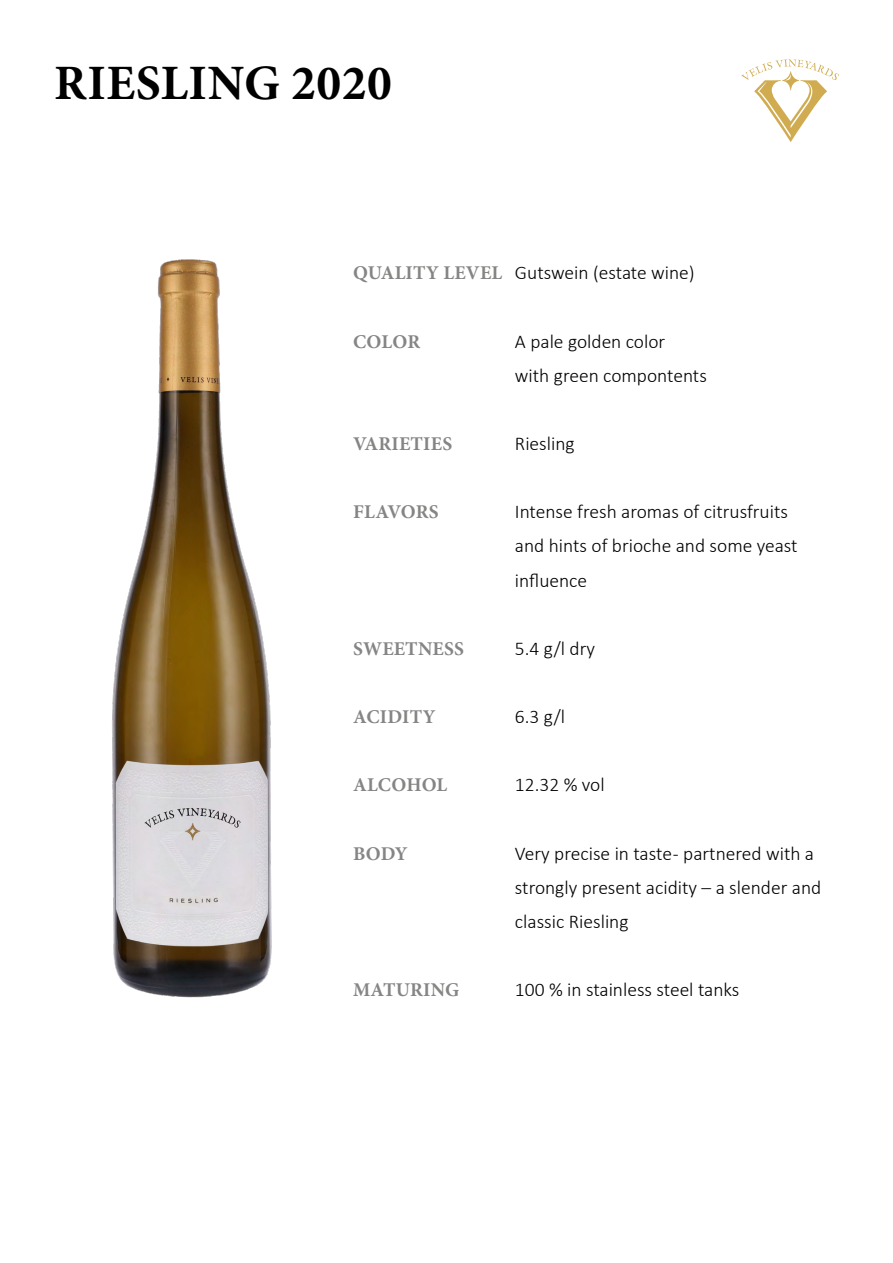
<style>
.page{position:relative;width:893px;height:1263px;background:#fff}
.page>*{position:absolute;margin:0;border:0;box-sizing:border-box;transform-origin:0 0}
.t1{font:700 49.5px "Minion Pro";letter-spacing:.01em;color:#000}
.t2{font:300 19.5px/34.2px "Calibri";color:#000}
.t3{font:700 19.5px "Minion Pro";letter-spacing:.01em;color:#858584}
.s1{font-family:"Minion Pro";font-weight:700;color:#858584}
</style>
<div class="page">
<svg style="left:741px;top:59px;width:98px;height:83px"></svg>
<img style="left:112px;top:259px;width:160px;height:739px">
<h1 class="t1" style="left:54px;top:48px;width:339px">RIESLING 2020</h1>
<p class="t2" style="left:353px;top:256px;width:343px"><span class="s1">QUALITY LEVEL</span> Gutswein (estate wine)</p>
<p class="t3" style="left:353px;top:328px;width:69px">COLOR</p>
<p class="t2" style="left:515px;top:324px;width:193px">A pale golden color<br>with green compontents</p>
<p class="t3" style="left:353px;top:430px;width:101px">VARIETIES</p>
<p class="t2" style="left:515px;top:426px;width:61px">Riesling</p>
<p class="t3" style="left:353px;top:498px;width:87px">FLAVORS</p>
<p class="t2" style="left:515px;top:494px;width:284px">Intense fresh aromas of citrusfruits and hints of brioche and some yeast influence</p>
<p class="t3" style="left:353px;top:635px;width:113px">SWEETNESS</p>
<p class="t2" style="left:515px;top:631px;width:82px">5.4 g/l dry</p>
<p class="t3" style="left:353px;top:703px;width:84px">ACIDITY</p>
<p class="t2" style="left:515px;top:699px;width:52px">6.3 g/l</p>
<p class="t3" style="left:353px;top:771px;width:96px">ALCOHOL</p>
<p class="t2" style="left:515px;top:767px;width:91px">12.32 % vol</p>
<p class="t3" style="left:353px;top:839px;width:56px">BODY</p>
<p class="t2" style="left:515px;top:836px;width:308px">Very precise in taste - partnered with a strongly present acidity – a slender and classic Riesling</p>
<p class="t3" style="left:353px;top:976px;width:108px">MATURING</p>
<p class="t2" style="left:515px;top:972px;width:226px">100 % in stainless steel tanks</p>
</div>
